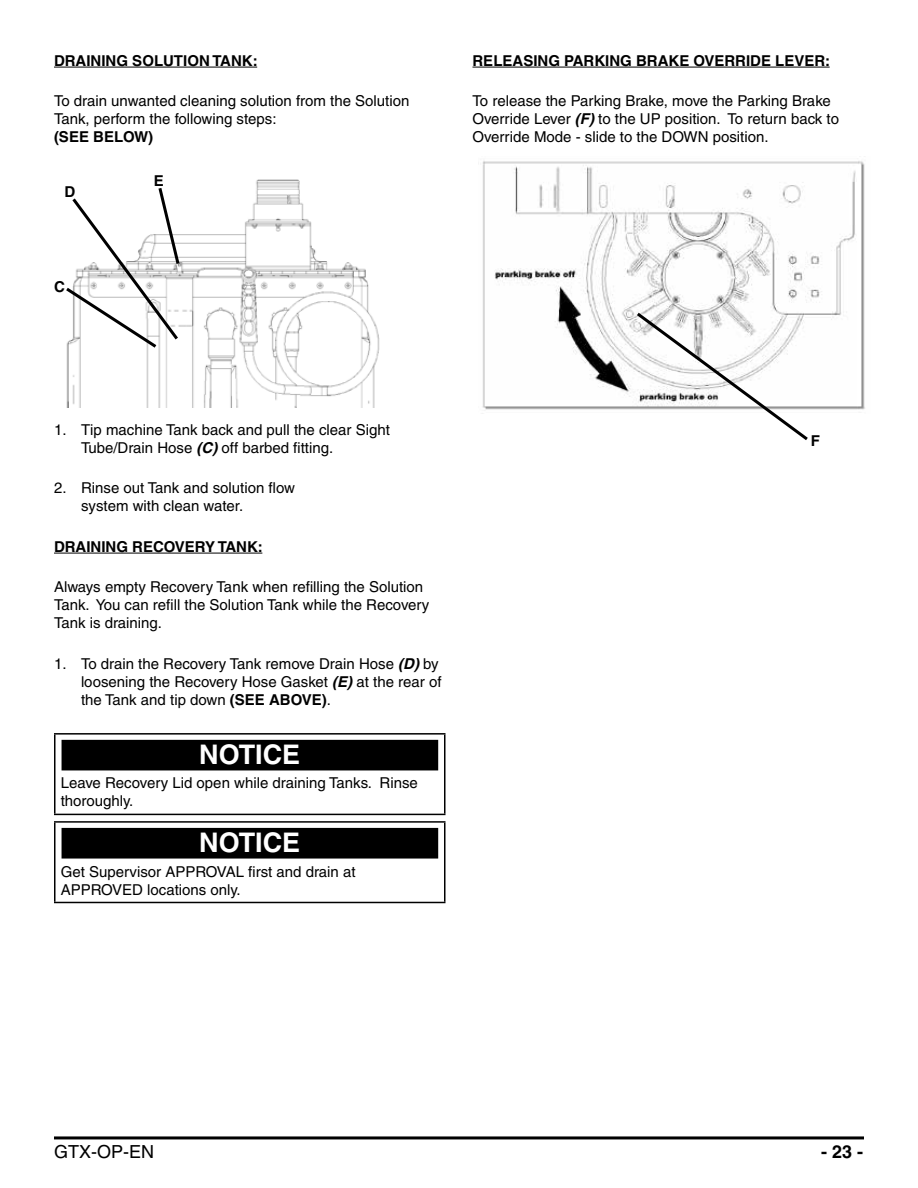
<style>
.page{position:relative;width:918px;height:1188px;background:#fff}
.page>*{position:absolute;margin:0;border:0;box-sizing:border-box;transform-origin:0 0}
.t1{font:700 27px "Helvetica";color:#fff}
.t2{font:18px "Helvetica";color:#000}
.t3{font:700 18px "Helvetica";color:#000}
.t4{font:15px/18px "Helvetica";color:#000}
.t5{font:700 15px "Helvetica";color:#000}
.s1{font-weight:700;font-style:italic}
.s2{font-weight:700}
</style>
<div class="page">
<hr style="left:54px;top:1136px;width:810px;height:3px;background:#000">
<hr style="left:54px;top:67px;width:203px;height:1px;background:#000">
<hr style="left:54px;top:553px;width:208px;height:1px;background:#000">
<hr style="left:54px;top:733px;width:392px;height:2px;background:#000">
<hr style="left:54px;top:735px;width:2px;height:79px;background:#000">
<hr style="left:444px;top:735px;width:2px;height:79px;background:#000">
<hr style="left:54px;top:814px;width:392px;height:1px;background:#000">
<div style="left:62px;top:740px;width:376px;height:30px;background:#000"></div>
<hr style="left:54px;top:821px;width:392px;height:2px;background:#000">
<hr style="left:54px;top:823px;width:2px;height:79px;background:#000">
<hr style="left:444px;top:823px;width:2px;height:79px;background:#000">
<hr style="left:54px;top:902px;width:392px;height:1px;background:#000">
<div style="left:62px;top:828px;width:376px;height:31px;background:#000;border:2px solid #000"></div>
<hr style="left:472px;top:67px;width:358px;height:1px;background:#000">
<img style="left:66px;top:180px;width:314px;height:228px">
<svg style="left:66px;top:185px;width:116px;height:166px"></svg>
<img style="left:482px;top:161px;width:383px;height:253px">
<svg style="left:634px;top:310px;width:177px;height:130px"></svg>
<p class="t5" style="left:54px;top:51px;width:205px">DRAINING SOLUTION TANK:</p>
<p class="t4" style="left:54px;top:92px;width:357px">To drain unwanted cleaning solution from the Solution<br>Tank, perform the following steps:</p>
<p class="t5" style="left:54px;top:128px;width:101px">(SEE BELOW)</p>
<p class="t5" style="left:64px;top:183px;width:12px">D</p>
<p class="t5" style="left:54px;top:278px;width:12px">C</p>
<p class="t5" style="left:154px;top:171px;width:12px">E</p>
<p class="t5" style="left:472px;top:51px;width:359px">RELEASING PARKING BRAKE OVERRIDE LEVER:</p>
<p class="t4" style="left:472px;top:92px;width:368px">To release the Parking Brake, move the Parking Brake<br>Override Lever <span class="s1">(F)</span> to the UP position. To return back to<br>Override Mode - slide to the DOWN position.</p>
<p class="t4" style="left:81px;top:420px;width:310px;text-indent:-27px">1. Tip machine Tank back and pull the clear Sight<br>Tube/Drain Hose <span class="s1">(C)</span> off barbed fitting.</p>
<p class="t4" style="left:81px;top:479px;width:215px;text-indent:-27px">2. Rinse out Tank and solution flow system with clean water.</p>
<p class="t5" style="left:54px;top:537px;width:210px">DRAINING RECOVERY TANK:</p>
<p class="t4" style="left:54px;top:578px;width:377px">Always empty Recovery Tank when refilling the Solution<br>Tank. You can refill the Solution Tank while the Recovery<br>Tank is draining.</p>
<p class="t4" style="left:81px;top:654px;width:362px;text-indent:-27px">1. To drain the Recovery Tank remove Drain Hose <span class="s1">(D)</span> by loosening the Recovery Hose Gasket <span class="s1">(E)</span> at the rear of the Tank and tip down <span class="s2">(SEE ABOVE)</span>.</p>
<h1 class="t1" style="left:199px;top:738px;width:102px">NOTICE</h1>
<p class="t4" style="left:61px;top:774px;width:359px">Leave Recovery Lid open while draining Tanks. Rinse thoroughly.</p>
<h1 class="t1" style="left:199px;top:826px;width:102px">NOTICE</h1>
<p class="t4" style="left:61px;top:862px;width:296px">Get Supervisor APPROVAL first and drain at<br>APPROVED locations only.</p>
<p class="t5" style="left:811px;top:432px;width:11px">F</p>
<p class="t2" style="left:54px;top:1141px;width:102px">GTX-OP-EN</p>
<p class="t3" style="left:821px;top:1141px;width:44px">- 23 -</p>
</div>
